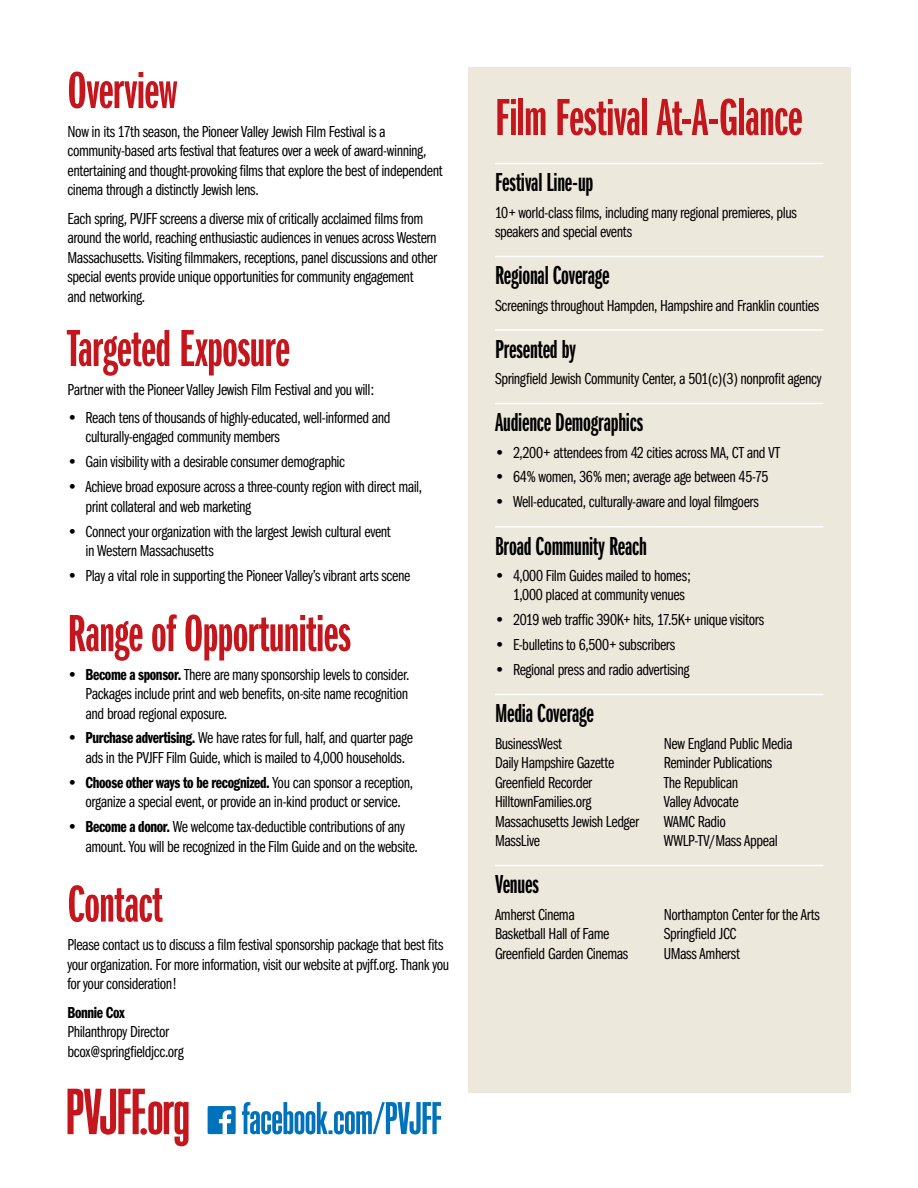
<style>
.page{position:relative;width:918px;height:1188px;background:#fff}
.page>*{position:absolute;margin:0;border:0;box-sizing:border-box;transform-origin:0 0}
.t1{font:54px "Franklin Gothic Demi X Cmpr";letter-spacing:-.01em;color:#c4161c}
.t2{font:27px "Franklin Gothic Demi X Cmpr";letter-spacing:-.005em;color:#000}
.t3{font:16.5px/19.5px "Franklin Gothic Book Cmpr";letter-spacing:-.02em;color:#000}
.t4{font:16.5px "Franklin Gothic Demi Cmpr";letter-spacing:-.02em;color:#000}
.s1{font-family:"Franklin Gothic";font-weight:600}
.s2{font-family:"Franklin Gothic Demi Cmpr"}
.s3{font-family:"Franklin Gothic Book Cmpr"}
</style>
<div class="page">
<div style="left:468px;top:68px;width:382px;height:1103px;background:#ede8dc"></div>
<hr style="left:495px;top:163px;width:329px;height:1px;background:#fff">
<hr style="left:495px;top:256px;width:329px;height:1px;background:#fff">
<hr style="left:495px;top:329px;width:329px;height:2px;background:#fff">
<hr style="left:495px;top:403px;width:329px;height:1px;background:#fff">
<hr style="left:495px;top:526px;width:329px;height:2px;background:#fff">
<hr style="left:495px;top:694px;width:329px;height:1px;background:#fff">
<hr style="left:495px;top:865px;width:329px;height:1px;background:#fff">
<svg style="left:68px;top:1089px;width:121px;height:57px"></svg>
<svg style="left:242px;top:1102px;width:199px;height:32px"></svg>
<div style="left:208px;top:1106px;width:28px;height:28px;background:#0072bc;border-radius:2px"></div>
<svg style="left:219px;top:1110px;width:12px;height:24px"></svg>
<div style="left:459px;top:1093px;width:409px;height:82px;background:#fff"></div>
<h1 class="t1" style="left:68px;top:61px;width:112px">Overview</h1>
<p class="t3" style="left:68px;top:122px;width:377px">Now in its 17th season, the Pioneer Valley Jewish Film Festival is a community-based arts festival that features over a week of award-winning, entertaining and thought-provoking films that explore the best of independent cinema through a distinctly Jewish lens.</p>
<p class="t3" style="left:68px;top:209px;width:371px">Each spring, PVJFF screens a diverse mix of critically acclaimed films from around the world, reaching enthusiastic audiences in venues across Western Massachusetts. Visiting filmmakers, receptions, panel discussions and other special events provide unique opportunities for community engagement<br>and networking.</p>
<h1 class="t1" style="left:68px;top:319px;width:224px">Targeted Exposure</h1>
<p class="t3" style="left:68px;top:380px;width:308px">Partner with the Pioneer Valley Jewish Film Festival and you will:</p>
<p class="t3" style="left:86px;top:408px;width:307px;text-indent:-18px"><span class="s1">•</span> Reach tens of thousands of highly-educated, well-informed and culturally-engaged community members</p>
<p class="t3" style="left:67px;top:452px;width:279px"><span class="s1">•</span> Gain visibility with a desirable consumer demographic</p>
<p class="t3" style="left:86px;top:477px;width:338px;text-indent:-18px"><span class="s1">•</span> Achieve broad exposure across a three-county region with direct mail, print collateral and web marketing</p>
<p class="t3" style="left:86px;top:522px;width:307px;text-indent:-18px"><span class="s1">•</span> Connect your organization with the largest Jewish cultural event in Western Massachusetts</p>
<p class="t3" style="left:67px;top:566px;width:344px"><span class="s1">•</span> Play a vital role in supporting the Pioneer Valley’s vibrant arts scene</p>
<h1 class="t1" style="left:68px;top:604px;width:285px">Range of Opportunities</h1>
<p class="t3" style="left:86px;top:665px;width:325px;text-align:justify;text-indent:-18px"><span class="s1">•</span> <span class="s2">Become a sponsor.</span> There are many sponsorship levels to consider.<br>Packages include print and web benefits, on-site name recognition and broad regional exposure.</p>
<p class="t3" style="left:86px;top:728px;width:329px;text-indent:-18px"><span class="s1">•</span> <span class="s2">Purchase advertising.</span> We have rates for full, half, and quarter page ads in the PVJFF Film Guide, which is mailed to 4,000 households.</p>
<p class="t4" style="left:67px;top:773px;width:347px"><span class="s1">•</span> Choose other ways to be recognized. <span class="s3">You can sponsor a reception,</span></p>
<p class="t3" style="left:86px;top:792px;width:317px">organize a special event, or provide an in-kind product or service.</p>
<p class="t3" style="left:86px;top:817px;width:334px;text-indent:-18px"><span class="s1">•</span> <span class="s2">Become a donor.</span> We welcome tax-deductible contributions of any amount. You will be recognized in the Film Guide and on the website.</p>
<h1 class="t1" style="left:68px;top:875px;width:97px">Contact</h1>
<p class="t3" style="left:68px;top:935px;width:383px">Please contact us to discuss a film festival sponsorship package that best fits your organization. For more information, visit our website at pvjff.org. Thank you for your consideration!</p>
<p class="t4" style="left:68px;top:1003px;width:59px">Bonnie Cox</p>
<p class="t3" style="left:68px;top:1022px;width:118px">Philanthropy Director bcox@springfieldjcc.org</p>
<h1 class="t1" style="left:495px;top:88px;width:309px">Film Festival At-A-Glance</h1>
<h2 class="t2" style="left:495px;top:168px;width:100px">Festival Line-up</h2>
<p class="t3" style="left:495px;top:203px;width:303px">10+ world-class films, including many regional premieres, plus speakers and special events</p>
<h2 class="t2" style="left:495px;top:261px;width:116px">Regional Coverage</h2>
<p class="t3" style="left:495px;top:296px;width:326px">Screenings throughout Hampden, Hampshire and Franklin counties</p>
<h2 class="t2" style="left:495px;top:334px;width:82px">Presented by</h2>
<p class="t3" style="left:495px;top:369px;width:328px">Springfield Jewish Community Center, a 501(c)(3) nonprofit agency</p>
<h2 class="t2" style="left:495px;top:408px;width:150px">Audience Demographics</h2>
<p class="t3" style="left:495px;top:443px;width:287px"><span class="s1">•</span> 2,200+ attendees from 42 cities across MA, CT and VT</p>
<p class="t3" style="left:495px;top:467px;width:275px"><span class="s1">•</span> 64% women, 36% men; average age between 45-75</p>
<p class="t3" style="left:495px;top:492px;width:265px"><span class="s1">•</span> Well-educated, culturally-aware and loyal filmgoers</p>
<h2 class="t2" style="left:495px;top:531px;width:153px">Broad Community Reach</h2>
<p class="t3" style="left:513px;top:566px;width:179px;text-indent:-18px"><span class="s1">•</span> 4,000 Film Guides mailed to homes;<br>1,000 placed at community venues</p>
<p class="t3" style="left:495px;top:610px;width:271px"><span class="s1">•</span> 2019 web traffic 390K+ hits, 17.5K+ unique visitors</p>
<p class="t3" style="left:495px;top:635px;width:182px"><span class="s1">•</span> E-bulletins to 6,500+ subscribers</p>
<p class="t3" style="left:495px;top:660px;width:196px"><span class="s1">•</span> Regional press and radio advertising</p>
<h2 class="t2" style="left:495px;top:699px;width:100px">Media Coverage</h2>
<p class="t3" style="left:495px;top:734px;width:145px">BusinessWest<br>Daily Hampshire Gazette<br>Greenfield Recorder<br>HilltownFamilies.org<br>Massachusetts Jewish Ledger<br>MassLive</p>
<p class="t3" style="left:664px;top:734px;width:130px">New England Public Media<br>Reminder Publications<br>The Republican<br>Valley Advocate<br>WAMC Radio<br>WWLP-TV/Mass Appeal</p>
<h2 class="t2" style="left:495px;top:870px;width:45px">Venues</h2>
<p class="t3" style="left:495px;top:905px;width:135px">Amherst Cinema<br>Basketball Hall of Fame<br>Greenfield Garden Cinemas</p>
<p class="t3" style="left:664px;top:905px;width:158px">Northampton Center for the Arts<br>Springfield JCC<br>UMass Amherst</p>
</div>
